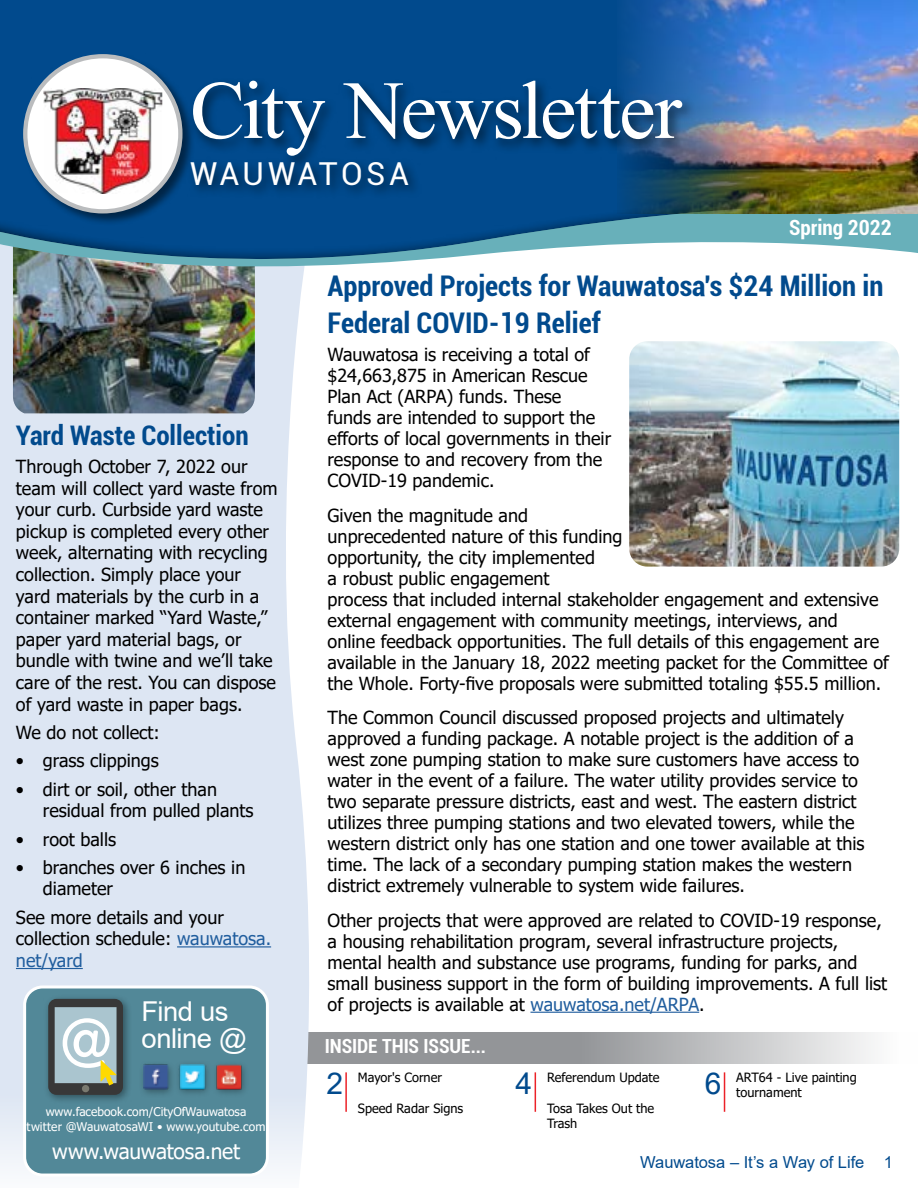
<style>
.page{position:relative;width:918px;height:1188px;background:#fff}
.page>*{position:absolute;margin:0;border:0;box-sizing:border-box;transform-origin:0 0}
.t1{font:82.5px "Times New Roman";letter-spacing:-.03em;color:#fff}
.t2{font:31.65px "Roboto";letter-spacing:.1em;color:#fff}
.t3{font:30px "Arial";color:#014a8d}
.t4{font:700 condensed 28.5px/37.5px "Roboto";color:#014a8d}
.t5{font:27.45px/27.5px "Arial";letter-spacing:-.02em;color:#fff}
.t6{font:700 condensed 27px "Roboto";color:#014a8d}
.t7{font:21px "Tahoma";letter-spacing:-.01em;color:#fff}
.t8{font:700 condensed 21px "Roboto";color:#fff}
.t9{font:700 condensed 19.5px "Roboto";letter-spacing:-.005em;color:#fff}
.t10{font:18px/21px "Tahoma";color:#000}
.t11{font:16.5px "Arial";letter-spacing:-.01em;color:#014a8d}
.t12{font:12.75px/15.3px "Tahoma";color:#000}
.t13{font:12px/14.4px "Tahoma";color:#fff;text-align:center}
.s1{color:#215e9e}
</style>
<div class="page">
<svg style="left:323px;top:1032px;width:550px;height:31px;fill:#999b9e"></svg>
<svg style="left:0;top:287px;width:323px;height:882px;fill:#dde6f3"></svg>
<img style="left:13px;top:287px;width:242px;height:126px">
<img style="left:0;top:261px;width:403px;height:26px">
<div style="left:0;top:0;width:918px;height:261px;background:#000;opacity:.75"></div>
<hr style="left:345px;top:1072px;width:2px;height:40px;background:#ec2228">
<hr style="left:535px;top:1072px;width:1px;height:40px;background:#ec2228">
<hr style="left:724px;top:1072px;width:1px;height:40px;background:#ec2228">
<hr style="left:530px;top:1012px;width:169px;height:1px;background:#215e9e">
<hr style="left:177px;top:946px;width:94px;height:1px;background:#215e9e">
<hr style="left:16px;top:968px;width:67px;height:1px;background:#215e9e">
<div style="left:22px;top:53px;width:173px;height:173px;background:#000;opacity:.5"></div>
<div style="left:25px;top:56px;width:155px;height:155px;background:#fff;border-radius:50%"></div>
<img style="left:43px;top:88px;width:119px;height:106px">
<div style="left:23px;top:54px;width:160px;height:159px;border:4px solid #babcbe;border-radius:50%"></div>
<div style="left:25px;top:987px;width:242px;height:188px;background:#528898;border-radius:18px"></div>
<div style="left:23px;top:986px;width:246px;height:191px;border:3px solid #fff;border-radius:18px"></div>
<div style="left:139px;top:1060px;width:110px;height:39px;background:#000;opacity:.34"></div>
<img style="left:143px;top:1064px;width:25px;height:26px">
<img style="left:179px;top:1064px;width:27px;height:26px">
<img style="left:216px;top:1065px;width:25px;height:24px">
<div style="left:43px;top:994px;width:89px;height:110px;background:#000;opacity:.38"></div>
<div style="left:48px;top:999px;width:75px;height:96px;background:#383838;border-radius:8px"></div>
<div style="left:82px;top:1085px;width:7px;height:7px;background:#7a7a70;border-radius:50%"></div>
<svg style="left:55px;top:1007px;width:62px;height:78px"></svg>
<img style="left:617px;top:0;width:301px;height:213px">
<div style="left:187px;top:77px;width:510px;height:121px;background:#000;opacity:.56"></div>
<img style="left:629px;top:341px;width:270px;height:226px">
<h1 class="t1" style="left:190px;top:52px;width:493px">City Newsletter</h1>
<h2 class="t2" style="left:190px;top:152px;width:220px">WAUWATOSA</h2>
<p class="t8" style="left:789px;top:213px;width:104px">Spring 2022</p>
<h3 class="t6" style="left:16px;top:416px;width:234px">Yard Waste Collection</h3>
<p class="t10" style="left:16px;top:457px;width:263px;line-height:21.6px">Through October 7, 2022 our team will collect yard waste from your curb. Curbside yard waste pickup is completed every other week, alternating with recycling collection. Simply place your yard materials by the curb in a container marked “Yard Waste,” paper yard material bags, or bundle with twine and we’ll take care of the rest. You can dispose of yard waste in paper bags.</p>
<p class="t10" style="left:16px;top:723px;width:145px">We do not collect:</p>
<p class="t10" style="left:16px;top:751px;width:144px">• grass clippings</p>
<p class="t10" style="left:43px;top:779px;width:212px;line-height:21.6px;text-indent:-27px">• dirt or soil, other than residual from pulled plants</p>
<p class="t10" style="left:16px;top:829px;width:102px">• root balls</p>
<p class="t10" style="left:43px;top:858px;width:204px;line-height:21.6px;text-indent:-27px">• branches over 6 inches in diameter</p>
<p class="t10" style="left:16px;top:907px;width:257px;line-height:21.6px">See more details and your collection schedule: <span class="s1">wauwatosa. net/yard</span></p>
<h3 class="t5" style="left:142px;top:997px;width:107px">Find us online @</h3>
<p class="t13" style="left:27px;top:1105px;width:240px">www.facebook.com/CityOfWauwatosa twitter @WauwatosaWI • www.youtube.com</p>
<p class="t7" style="left:52px;top:1137px;width:189px">www.wauwatosa.net</p>
<h3 class="t4" style="left:328px;top:266px;width:557px">Approved Projects for Wauwatosa's $24 Million in<br>Federal COVID-19 Relief</h3>
<p class="t10" style="left:328px;top:345px;width:285px">Wauwatosa is receiving a total of $24,663,875 in American Rescue<br>Plan Act (ARPA) funds. These<br>funds are intended to support the efforts of local governments in their response to and recovery from the<br>COVID-19 pandemic.</p>
<p class="t10" style="left:328px;top:506px;width:563px">Given the magnitude and<br>unprecedented nature of this funding<br>opportunity, the city implemented<br>a robust public engagement<br>process that included internal stakeholder engagement and extensive external engagement with community meetings, interviews, and online feedback opportunities. The full details of this engagement are available in the January 18, 2022 meeting packet for the Committee of the Whole. Forty-five proposals were submitted totaling $55.5 million.</p>
<p class="t10" style="left:328px;top:708px;width:539px">The Common Council discussed proposed projects and ultimately approved a funding package. A notable project is the addition of a west zone pumping station to make sure customers have access to water in the event of a failure. The water utility provides service to two separate pressure districts, east and west. The eastern district utilizes three pumping stations and two elevated towers, while the western district only has one station and one tower available at this time. The lack of a secondary pumping station makes the western district extremely vulnerable to system wide failures.</p>
<p class="t10" style="left:328px;top:911px;width:561px">Other projects that were approved are related to COVID-19 response, a housing rehabilitation program, several infrastructure projects, mental health and substance use programs, funding for parks, and small business support in the form of building improvements. A full list of projects is available at <span class="s1">wauwatosa.net/ARPA</span>.</p>
<p class="t9" style="left:325px;top:1033px;width:163px">INSIDE THIS ISSUE...</p>
<h3 class="t3" style="left:326px;top:1063px;width:18px">2</h3>
<h3 class="t3" style="left:516px;top:1063px;width:18px">4</h3>
<h3 class="t3" style="left:705px;top:1063px;width:18px">6</h3>
<p class="t12" style="left:547px;top:1071px;width:114px">Referendum Update</p>
<p class="t12" style="left:547px;top:1101px;width:109px">Tosa Takes Out the<br>Trash</p>
<p class="t12" style="left:358px;top:1071px;width:86px">Mayor's Corner</p>
<p class="t12" style="left:358px;top:1101px;width:107px">Speed Radar Signs</p>
<p class="t12" style="left:736px;top:1071px;width:122px">ART64 - Live painting tournament</p>
<p class="t11" style="left:640px;top:1151px;width:254px">Wauwatosa – It’s a Way of Life 1</p>
</div>
